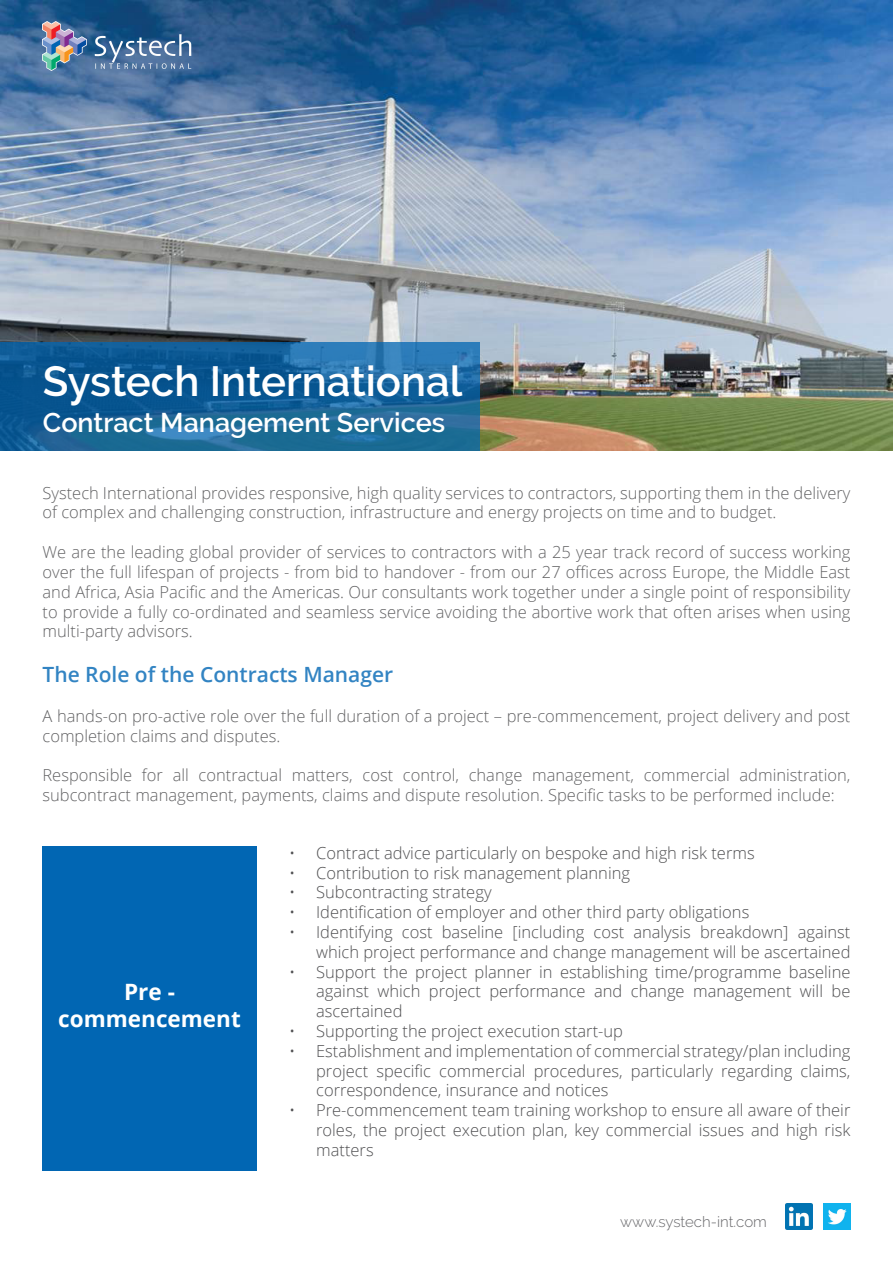
<style>
.page{position:relative;width:893px;height:1263px;background:#fff}
.page>*{position:absolute;margin:0;border:0;box-sizing:border-box;transform-origin:0 0}
.t1{font:600 42px "Raleway";color:#fff}
.t2{font:600 27px "Raleway";color:#fff}
.t3{font:700 22.5px/27px "Open Sans";color:#fff;text-align:center}
.t4{font:600 21px "Open Sans";color:#1b76bc}
.t5{font:300 16.5px/19.8px "Open Sans";color:#505052;text-align:justify}
.t6{font:300 15px "Raleway";color:#67676a}
</style>
<div class="page">
<img style="left:0;top:0;width:893px;height:450px">
<img style="left:785px;top:1204px;width:28px;height:26px">
<img style="left:823px;top:1203px;width:27px;height:26px">
<svg style="left:0;top:342px;width:479px;height:108px;background:#166399"></svg>
<div style="left:43px;top:846px;width:214px;height:324px;background:#0166b3"></div>
<img style="left:43px;top:22px;width:152px;height:49px">
<p class="t1" style="left:43px;top:357px;width:421px">Systech International</p>
<p class="t2" style="left:43px;top:407px;width:404px">Contract Management Services</p>
<p class="t5" style="left:43px;top:482px;width:809px">Systech International provides responsive, high quality services to contractors, supporting them in the delivery of complex and challenging construction, infrastructure and energy projects on time and to budget.</p>
<p class="t5" style="left:43px;top:542px;width:809px">We are the leading global provider of services to contractors with a 25 year track record of success working over the full lifespan of projects - from bid to handover - from our 27 offices across Europe, the Middle East and Africa, Asia Pacific and the Americas. Our consultants work together under a single point of responsibility to provide a fully co-ordinated and seamless service avoiding the abortive work that often arises when using multi-party advisors.</p>
<p class="t4" style="left:43px;top:660px;width:352px">The Role of the Contracts Manager</p>
<p class="t5" style="left:43px;top:705px;width:809px">A hands-on pro-active role over the full duration of a project – pre-commencement, project delivery and post completion claims and disputes.</p>
<p class="t5" style="left:43px;top:765px;width:809px">Responsible for all contractual matters, cost control, change management, commercial administration, subcontract management, payments, claims and dispute resolution. Specific tasks to be performed include:</p>
<p class="t3" style="left:58px;top:978px;width:184px">Pre - commencement</p>
<p class="t5" style="left:289px;top:842px;width:467px">• Contract advice particularly on bespoke and high risk terms</p>
<p class="t5" style="left:289px;top:862px;width:342px">• Contribution to risk management planning</p>
<p class="t5" style="left:289px;top:882px;width:204px">• Subcontracting strategy</p>
<p class="t5" style="left:289px;top:902px;width:462px">• Identification of employer and other third party obligations</p>
<p class="t5" style="left:289px;top:921px;width:563px;text-align:right">• Identifying cost baseline [including cost analysis breakdown] against which project performance and change management will be ascertained</p>
<p class="t5" style="left:316px;top:961px;width:536px;text-indent:-27px">• Support the project planner in establishing time/programme baseline against which project performance and change management will be ascertained</p>
<p class="t5" style="left:289px;top:1020px;width:335px">• Supporting the project execution start-up</p>
<p class="t5" style="left:316px;top:1040px;width:536px;text-indent:-27px">• Establishment and implementation of commercial strategy/plan including project specific commercial procedures, particularly regarding claims, correspondence, insurance and notices</p>
<p class="t5" style="left:316px;top:1100px;width:536px;text-indent:-27px">• Pre-commencement team training workshop to ensure all aware of their roles, the project execution plan, key commercial issues and high risk matters</p>
<p class="t6" style="left:620px;top:1212px;width:148px">www.systech-int.com</p>
</div>
